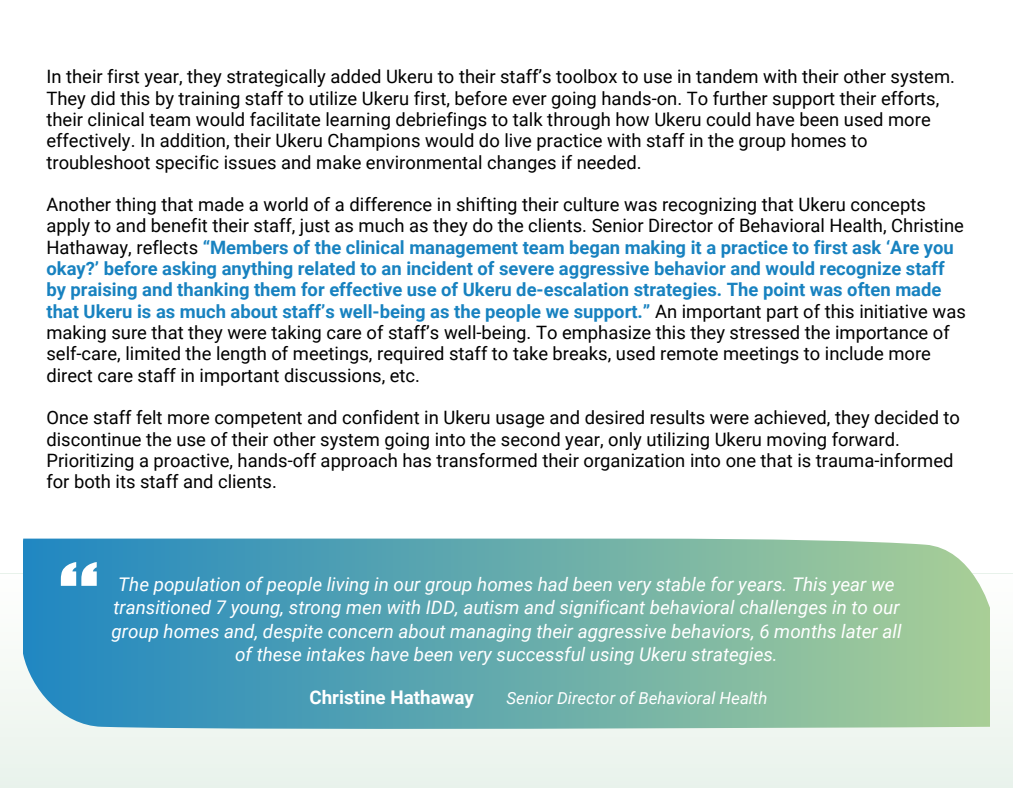
<style>
.page{position:relative;width:1013px;height:788px;background:#fff}
.page>*{position:absolute;margin:0;border:0;box-sizing:border-box;transform-origin:0 0}
.t1{font:italic 18.8px/23.4px "Roboto";color:#fff;text-align:center}
.t2{font:700 18.8px "Roboto";color:#fff}
.t3{font:18.4px/21.3px "Roboto";color:#000}
.t4{font:italic 16.8px "Roboto";color:#fff}
.s1{font-weight:700;color:#1882c0}
</style>
<div class="page">
<div style="left:0;top:574px;width:1013px;height:214px;background:#edf4ee"></div>
<svg style="left:23px;top:538px;width:967px;height:191px;background:#68acae"></svg>
<svg style="left:61px;top:562px;width:36px;height:24px"></svg>
<p class="t3" style="left:46px;top:66px;width:910px">In their first year, they strategically added Ukeru to their staff’s toolbox to use in tandem with their other system.<br>They did this by training staff to utilize Ukeru first, before ever going hands-on. To further support their efforts, their clinical team would facilitate learning debriefings to talk through how Ukeru could have been used more effectively. In addition, their Ukeru Champions would do live practice with staff in the group homes to troubleshoot specific issues and make environmental changes if needed.</p>
<p class="t3" style="left:46px;top:194px;width:921px">Another thing that made a world of a difference in shifting their culture was recognizing that Ukeru concepts apply to and benefit their staff, just as much as they do the clients. Senior Director of Behavioral Health, Christine Hathaway, reflects <span class="s1">“Members of the clinical management team began making it a practice to first ask ‘Are you okay?’ before asking anything related to an incident of severe aggressive behavior and would recognize staff by praising and thanking them for effective use of Ukeru de-escalation strategies. The point was often made that Ukeru is as much about staff’s well-being as the people we support.”</span> An important part of this initiative was making sure that they were taking care of staff’s well-being. To emphasize this they stressed the importance of self-care, limited the length of meetings, required staff to take breaks, used remote meetings to include more direct care staff in important discussions, etc.</p>
<p class="t3" style="left:46px;top:407px;width:915px">Once staff felt more competent and confident in Ukeru usage and desired results were achieved, they decided to discontinue the use of their other system going into the second year, only utilizing Ukeru moving forward.<br>Prioritizing a proactive, hands-off approach has transformed their organization into one that is trauma-informed for both its staff and clients.</p>
<p class="t1" style="left:111px;top:573px;width:791px">The population of people living in our group homes had been very stable for years. This year we transitioned 7 young, strong men with IDD, autism and significant behavioral challenges in to our group homes and, despite concern about managing their aggressive behaviors, 6 months later all of these intakes have been very successful using Ukeru strategies.</p>
<p class="t2" style="left:309px;top:686px;width:166px">Christine Hathaway</p>
<p class="t4" style="left:506px;top:688px;width:262px">Senior Director of Behavioral Health</p>
</div>
